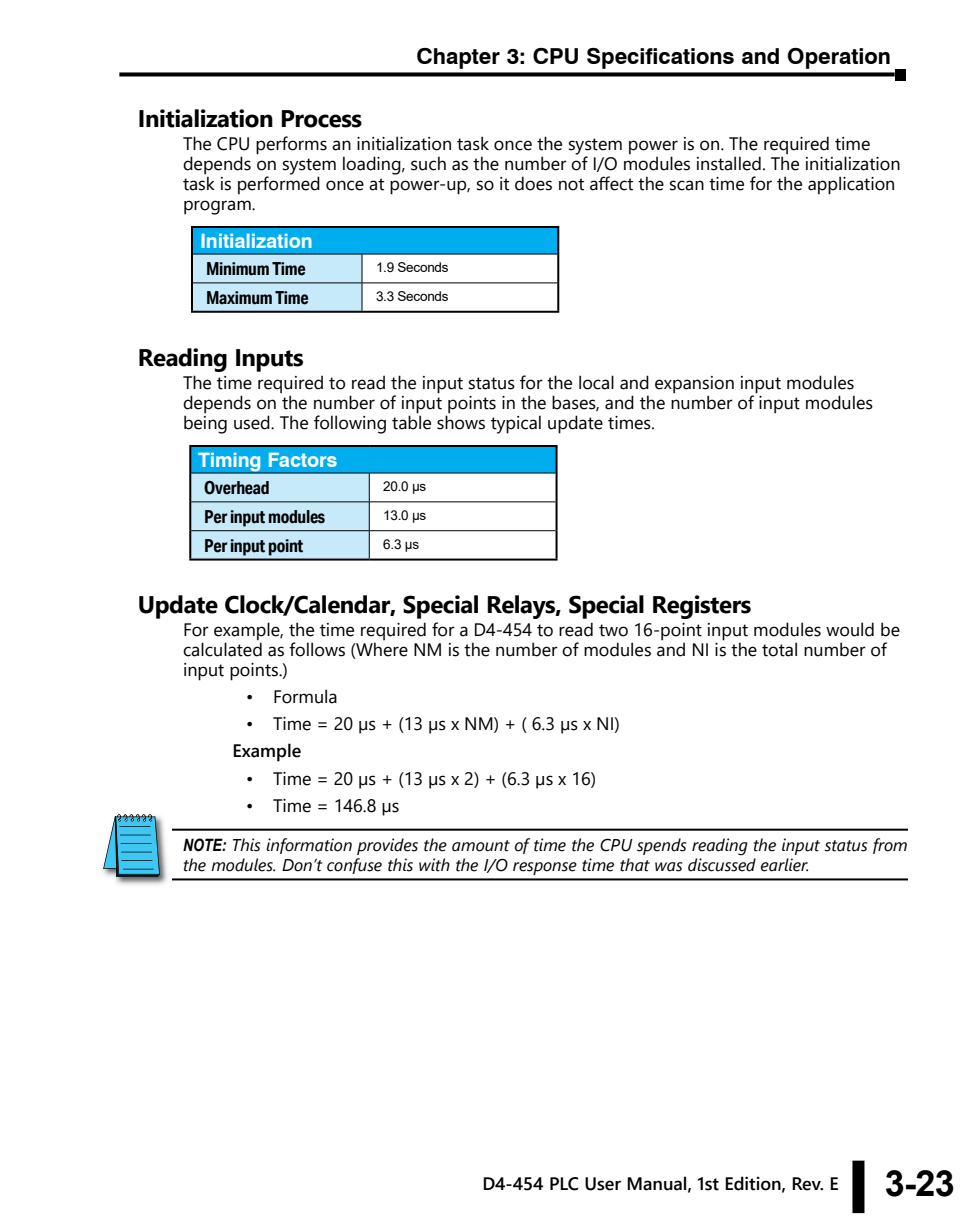
<style>
.page{position:relative;width:972px;height:1224px;background:#fff}
.page>*{position:absolute;margin:0;border:0;box-sizing:border-box;transform-origin:0 0}
.t1{font:700 36px "Arial";color:#000}
.t2{font:700 24px "Segoe UI";letter-spacing:-.02em;color:#000}
.t3{font:700 22px "Swiss 721 BT";color:#000}
.t4{font:700 20px "Swiss 721 BT";letter-spacing:-.01em;color:#fff}
.t5{font:18px/20px "Segoe UI";color:#000}
.t6{font:700 18px "Aktiv Grotesk Cd";letter-spacing:-.02em;color:#000}
.t7{font:600 18px "Segoe UI";color:#000}
.t8{font:italic 17px/20.4px "Segoe UI";color:#000}
.t9{font:13.6px "Arial";letter-spacing:-.02em;color:#000}
.s1{font-family:"Arial Narrow";font-weight:700}
</style>
<div class="page">
<div style="left:852px;top:1161px;width:12px;height:52px;background:#000"></div>
<svg style="left:119px;top:72px;width:776px;height:4px;fill:#000"></svg>
<div style="left:895px;top:69px;width:11px;height:11px;background:#000"></div>
<hr style="left:171px;top:829px;width:737px;height:2px;background:#000">
<hr style="left:171px;top:878px;width:737px;height:2px;background:#000">
<div style="left:192px;top:227px;width:366px;height:27px;background:#00aeef"></div>
<svg style="left:193px;top:255px;width:364px;height:56px"></svg>
<hr style="left:193px;top:254px;width:169px;height:1px;background:#000">
<hr style="left:362px;top:254px;width:195px;height:1px;background:#000">
<hr style="left:191px;top:226px;width:171px;height:2px;background:#000">
<hr style="left:191px;top:228px;width:2px;height:26px;background:#000">
<hr style="left:362px;top:226px;width:197px;height:2px;background:#000">
<hr style="left:557px;top:228px;width:2px;height:26px;background:#000">
<hr style="left:191px;top:254px;width:2px;height:29px;background:#000">
<hr style="left:557px;top:254px;width:2px;height:29px;background:#000">
<hr style="left:191px;top:283px;width:2px;height:28px;background:#000">
<hr style="left:557px;top:283px;width:2px;height:28px;background:#000">
<hr style="left:191px;top:311px;width:171px;height:2px;background:#000">
<hr style="left:362px;top:311px;width:197px;height:2px;background:#000">
<hr style="left:362px;top:283px;width:195px;height:1px;background:#000">
<div style="left:190px;top:446px;width:367px;height:27px;background:#00aeef"></div>
<svg style="left:191px;top:474px;width:365px;height:85px"></svg>
<hr style="left:191px;top:473px;width:178px;height:1px;background:#000">
<hr style="left:369px;top:473px;width:187px;height:1px;background:#000">
<hr style="left:189px;top:445px;width:180px;height:2px;background:#000">
<hr style="left:189px;top:447px;width:2px;height:26px;background:#000">
<hr style="left:369px;top:445px;width:189px;height:2px;background:#000">
<hr style="left:556px;top:447px;width:2px;height:26px;background:#000">
<hr style="left:189px;top:473px;width:2px;height:29px;background:#000">
<hr style="left:556px;top:473px;width:2px;height:29px;background:#000">
<hr style="left:189px;top:502px;width:2px;height:29px;background:#000">
<hr style="left:556px;top:502px;width:2px;height:29px;background:#000">
<hr style="left:189px;top:531px;width:2px;height:28px;background:#000">
<hr style="left:556px;top:531px;width:2px;height:28px;background:#000">
<hr style="left:189px;top:559px;width:180px;height:2px;background:#000">
<hr style="left:369px;top:559px;width:189px;height:2px;background:#000">
<hr style="left:369px;top:530px;width:187px;height:1px;background:#000">
<img style="left:113px;top:817px;width:55px;height:68px">
<svg style="left:103px;top:814px;width:57px;height:63px"></svg>
<p class="t3" style="left:417px;top:43px;width:476px">Chapter 3: CPU Specifications and Operation</p>
<h2 class="t2" style="left:138px;top:96px;width:226px">Initialization Process</h2>
<p class="t5" style="left:183px;top:132px;width:719px">The CPU performs an initialization task once the system power is on. The required time depends on system loading, such as the number of I/O modules installed. The initialization task is performed once at power-up, so it does not affect the scan time for the application program.</p>
<p class="t4" style="left:200px;top:229px;width:114px">Initialization</p>
<p class="t6" style="left:206px;top:257px;width:101px">Minimum Time</p>
<p class="t9" style="left:376px;top:258px;width:74px">1.9 Seconds</p>
<p class="t6" style="left:206px;top:286px;width:104px">Maximum Time</p>
<p class="t9" style="left:376px;top:287px;width:74px">3.3 Seconds</p>
<h2 class="t2" style="left:138px;top:334px;width:167px">Reading Inputs</h2>
<p class="t5" style="left:183px;top:371px;width:692px">The time required to read the input status for the local and expansion input modules depends on the number of input points in the bases, and the number of input modules being used. The following table shows typical update times.</p>
<p class="t4" style="left:198px;top:448px;width:141px">Timing Factors</p>
<p class="t6" style="left:204px;top:476px;width:67px">Overhead</p>
<p class="t9" style="left:383px;top:477px;width:45px">20.0 µs</p>
<p class="t6" style="left:204px;top:505px;width:122px">Per input modules</p>
<p class="t9" style="left:383px;top:506px;width:45px">13.0 µs</p>
<p class="t6" style="left:204px;top:534px;width:101px">Per input point</p>
<p class="t9" style="left:383px;top:534px;width:37px">6.3 µs</p>
<h2 class="t2" style="left:138px;top:582px;width:615px">Update Clock/Calendar, Special Relays, Special Registers</h2>
<p class="t5" style="left:183px;top:618px;width:719px">For example, the time required for a D4-454 to read two 16-point input modules would be calculated as follows (Where NM is the number of modules and NI is the total number of input points.)</p>
<p class="t5" style="left:246px;top:685px;width:93px">• Formula</p>
<p class="t5" style="left:246px;top:712px;width:376px">• Time = 20 µs + (13 µs x NM) + ( 6.3 µs x NI)</p>
<p class="t7" style="left:232px;top:734px;width:70px">Example</p>
<p class="t5" style="left:246px;top:767px;width:352px">• Time = 20 µs + (13 µs x 2) + (6.3 µs x 16)</p>
<p class="t5" style="left:246px;top:794px;width:155px">• Time = 146.8 µs</p>
<p class="t8" style="left:183px;top:832px;width:726px"><span class="s1">NOTE:</span> This information provides the amount of time the CPU spends reading the input status from the modules. Don’t confuse this with the I/O response time that was discussed earlier.</p>
<p class="t7" style="left:482px;top:1167px;width:358px">D4-454 PLC User Manual, 1st Edition, Rev. E</p>
<h1 class="t1" style="left:885px;top:1158px;width:72px">3-23</h1>
</div>
